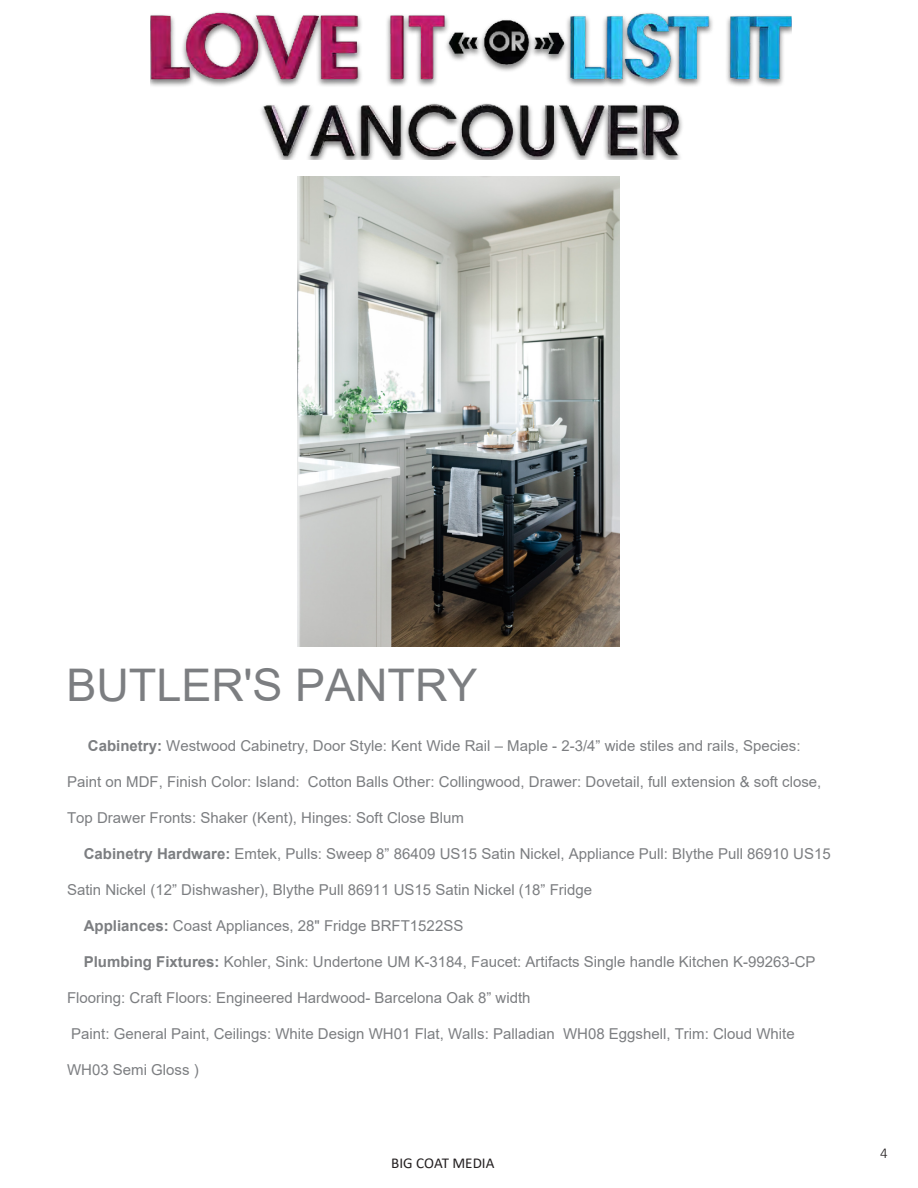
<style>
.page{position:relative;width:918px;height:1188px;background:#fff}
.page>*{position:absolute;margin:0;border:0;box-sizing:border-box;transform-origin:0 0}
.t1{font:45px "Arial";color:#7c7e81}
.t2{font:15px "Arial";color:#7c7e81}
.t3{font:15px "Calibri";color:#231f20}
.t4{font:300 15px "Calibri";color:#231f20}
.s1{font-weight:700}
</style>
<div class="page">
<img style="left:150px;top:12px;width:642px;height:147px">
<img style="left:297px;top:177px;width:322px;height:470px">
<h1 class="t1" style="left:66px;top:654px;width:413px">BUTLER'S PANTRY</h1>
<p class="t2" style="left:88px;top:735px;width:714px"><span class="s1">Cabinetry:</span> Westwood Cabinetry, Door Style: Kent Wide Rail – Maple - 2-3/4” wide stiles and rails, Species:</p>
<p class="t2" style="left:67px;top:771px;width:756px">Paint on MDF, Finish Color: Island: Cotton Balls Other: Collingwood, Drawer: Dovetail, full extension &amp; soft close,</p>
<p class="t2" style="left:67px;top:807px;width:398px">Top Drawer Fronts: Shaker (Kent), Hinges: Soft Close Blum</p>
<p class="t2" style="left:84px;top:843px;width:748px"><span class="s1">Cabinetry Hardware:</span> Emtek, Pulls: Sweep 8” 86409 US15 Satin Nickel, Appliance Pull: Blythe Pull 86910 US15</p>
<p class="t2" style="left:67px;top:879px;width:527px">Satin Nickel (12” Dishwasher), Blythe Pull 86911 US15 Satin Nickel (18” Fridge</p>
<p class="t2" style="left:84px;top:915px;width:381px"><span class="s1">Appliances:</span> Coast Appliances, 28" Fridge BRFT1522SS</p>
<p class="t2" style="left:84px;top:951px;width:733px"><span class="s1">Plumbing Fixtures:</span> Kohler, Sink: Undertone UM K-3184, Faucet: Artifacts Single handle Kitchen K-99263-CP</p>
<p class="t2" style="left:67px;top:987px;width:465px">Flooring: Craft Floors: Engineered Hardwood- Barcelona Oak 8” width</p>
<p class="t2" style="left:71px;top:1023px;width:725px">Paint: General Paint, Ceilings: White Design WH01 Flat, Walls: Palladian WH08 Eggshell, Trim: Cloud White</p>
<p class="t2" style="left:67px;top:1059px;width:133px">WH03 Semi Gloss )</p>
<p class="t3" style="left:391px;top:1152px;width:105px">BIG COAT MEDIA</p>
<p class="t4" style="left:880px;top:1144px;width:9px">4</p>
</div>
